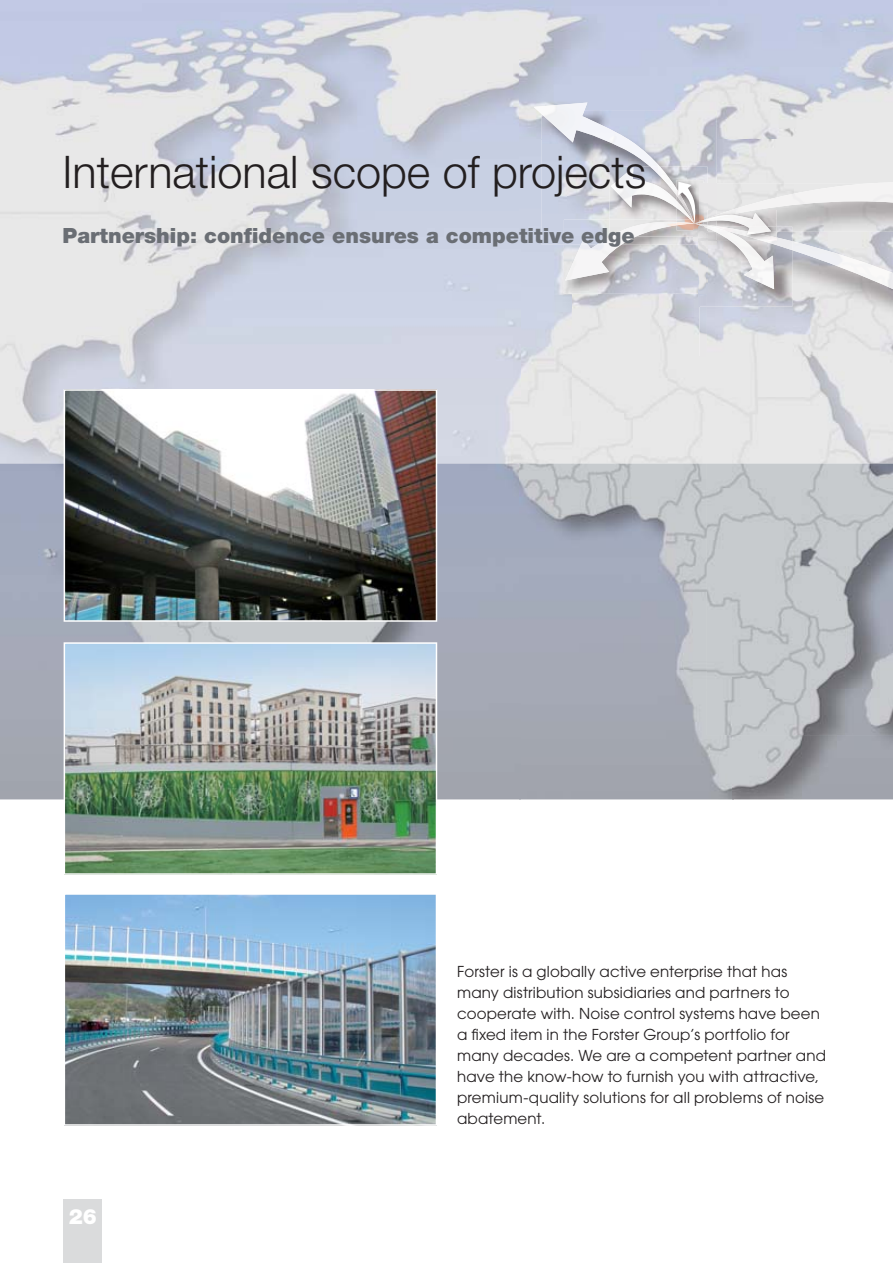
<style>
.page{position:relative;width:893px;height:1263px;background:#fff}
.page>*{position:absolute;margin:0;border:0;box-sizing:border-box;transform-origin:0 0}
.t1{font:300 45px "Helvetica Neue LT Pro";color:#231f20}
.t2{font:900 21px "Helvetica Neue LT Pro";color:#6a6e74}
.t3{font:900 21px "Helvetica Neue LT Pro";color:#fff}
.t4{font:15px/21px "ITC Avant Garde Pro";letter-spacing:.01em;color:#231f20}
</style>
<div class="page">
<img style="left:0;top:0;width:519px;height:464px">
<img style="left:519px;top:0;width:373px;height:139px">
<img style="left:519px;top:139px;width:54px;height:325px">
<img style="left:716px;top:139px;width:176px;height:44px">
<img style="left:573px;top:294px;width:134px;height:170px">
<img style="left:0;top:464px;width:733px;height:335px">
<img style="left:733px;top:735px;width:159px;height:64px">
<img style="left:64px;top:894px;width:373px;height:232px">
<img style="left:64px;top:642px;width:373px;height:233px">
<img style="left:64px;top:389px;width:373px;height:233px">
<div style="left:64px;top:1199px;width:38px;height:64px;background:#dadbdc"></div>
<img style="left:541px;top:110px;width:175px;height:135px">
<img style="left:576px;top:116px;width:84px;height:51px">
<img style="left:776px;top:212px;width:116px;height:20px">
<img style="left:699px;top:307px;width:8px;height:49px">
<img style="left:707px;top:356px;width:185px;height:379px">
<img style="left:707px;top:232px;width:185px;height:124px">
<img style="left:792px;top:241px;width:100px;height:50px">
<img style="left:609px;top:167px;width:98px;height:53px">
<img style="left:610px;top:167px;width:66px;height:41px">
<img style="left:564px;top:220px;width:134px;height:74px">
<img style="left:609px;top:220px;width:67px;height:16px">
<img style="left:565px;top:245px;width:56px;height:36px">
<img style="left:581px;top:236px;width:55px;height:9px">
<img style="left:610px;top:222px;width:66px;height:14px">
<svg style="left:698px;top:294px;width:1px;height:13px"></svg>
<img style="left:699px;top:227px;width:93px;height:80px">
<img style="left:707px;top:241px;width:85px;height:66px">
<img style="left:776px;top:232px;width:16px;height:5px">
<img style="left:764px;top:237px;width:28px;height:13px">
<img style="left:698px;top:245px;width:10px;height:49px">
<img style="left:730px;top:241px;width:34px;height:28px">
<img style="left:756px;top:210px;width:20px;height:31px">
<img style="left:729px;top:227px;width:47px;height:5px">
<img style="left:745px;top:232px;width:17px;height:9px">
<img style="left:757px;top:232px;width:19px;height:5px">
<img style="left:729px;top:232px;width:16px;height:9px">
<img style="left:729px;top:213px;width:38px;height:14px">
<img style="left:747px;top:227px;width:24px;height:5px">
<svg style="left:747px;top:232px;width:20px;height:3px"></svg>
<img style="left:676px;top:180px;width:27px;height:9px">
<img style="left:676px;top:189px;width:2px;height:42px">
<img style="left:676px;top:201px;width:2px;height:19px">
<svg style="left:678px;top:182px;width:51px;height:63px"></svg>
<h1 class="t1" style="left:63px;top:155px;width:585px">International scope of projects</h1>
<h2 class="t2" style="left:63px;top:228px;width:573px">Partnership: confidence ensures a competitive edge</h2>
<h2 class="t3" style="left:69px;top:1208px;width:30px">26</h2>
<p class="t4" style="left:457px;top:961px;width:370px">Forster is a globally active enterprise that has many distribution subsidiaries and partners to cooperate with. Noise control systems have been a fixed item in the Forster Group’s portfolio for many decades. We are a competent partner and have the know-how to furnish you with attractive, premium-quality solutions for all problems of noise abatement.</p>
</div>
